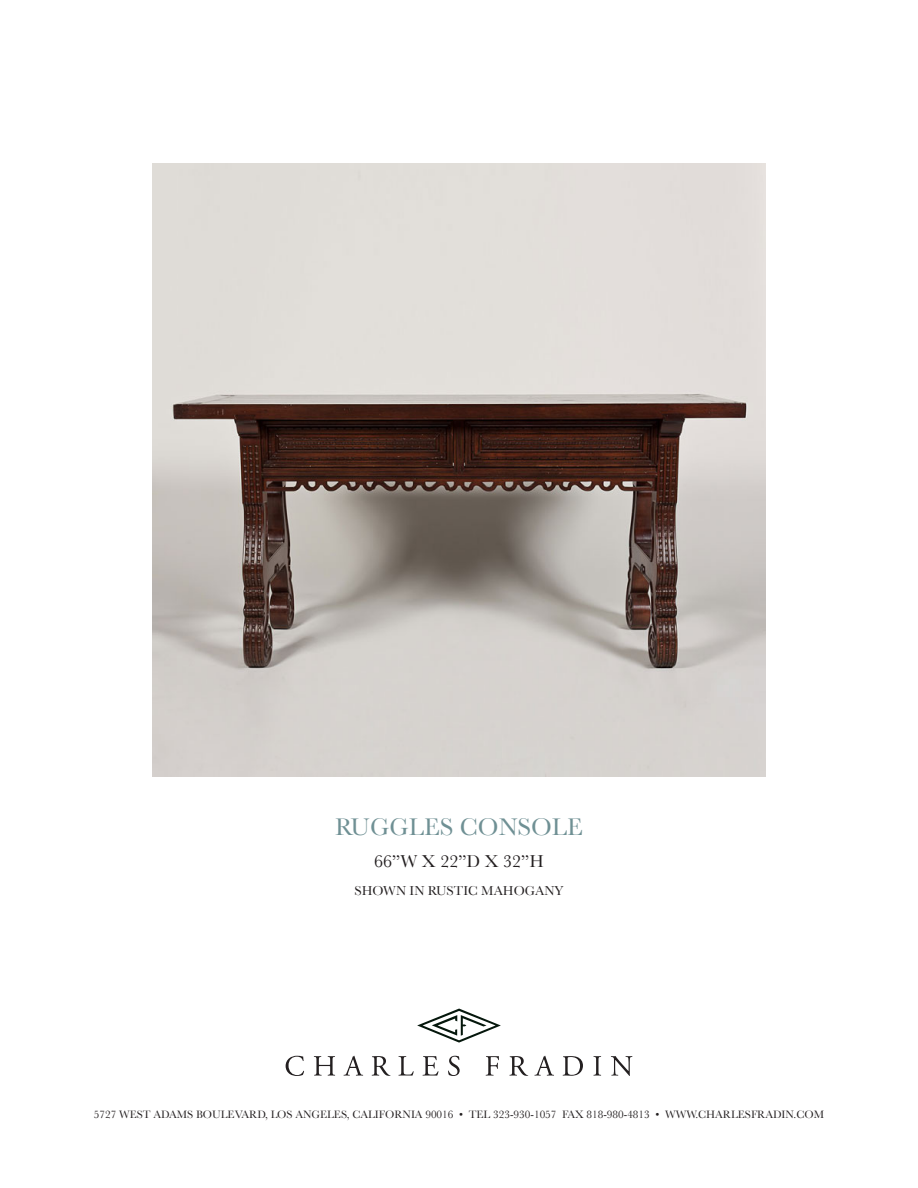
<style>
.page{position:relative;width:918px;height:1188px;background:#fff}
.page>*{position:absolute;margin:0;border:0;box-sizing:border-box;transform-origin:0 0}
.t1{font:25.2px "Baskerville";color:#6f9094}
.t2{font:18px "Baskerville";color:#231f20}
.t3{font:13.5px "Baskerville";color:#231f20}
.t4{font:11.25px "Baskerville";color:#231f20}
</style>
<div class="page">
<svg style="left:417px;top:1009px;width:84px;height:34px"></svg>
<svg style="left:286px;top:1056px;width:18px;height:20px"></svg>
<svg style="left:314px;top:1056px;width:21px;height:20px"></svg>
<svg style="left:344px;top:1056px;width:19px;height:20px"></svg>
<svg style="left:372px;top:1056px;width:19px;height:20px"></svg>
<svg style="left:398px;top:1056px;width:16px;height:20px"></svg>
<svg style="left:423px;top:1056px;width:16px;height:20px"></svg>
<svg style="left:448px;top:1056px;width:12px;height:20px"></svg>
<svg style="left:486px;top:1056px;width:13px;height:20px"></svg>
<svg style="left:509px;top:1056px;width:19px;height:20px"></svg>
<svg style="left:534px;top:1056px;width:20px;height:20px"></svg>
<svg style="left:563px;top:1056px;width:20px;height:20px"></svg>
<svg style="left:593px;top:1056px;width:8px;height:20px"></svg>
<svg style="left:611px;top:1056px;width:21px;height:20px"></svg>
<img style="left:152px;top:163px;width:614px;height:614px">
<p class="t1" style="left:335px;top:812px;width:249px">RUGGLES CONSOLE</p>
<p class="t2" style="left:374px;top:851px;width:171px">66”W X 22”D X 32”H</p>
<p class="t3" style="left:354px;top:883px;width:211px">SHOWN IN RUSTIC MAHOGANY</p>
<p class="t4" style="left:94px;top:1107px;width:732px">5727 WEST ADAMS BOULEVARD, LOS ANGELES, CALIFORNIA 90016 • TEL 323-930-1057 FAX 818-980-4813 • WWW.CHARLESFRADIN.COM</p>
</div>
